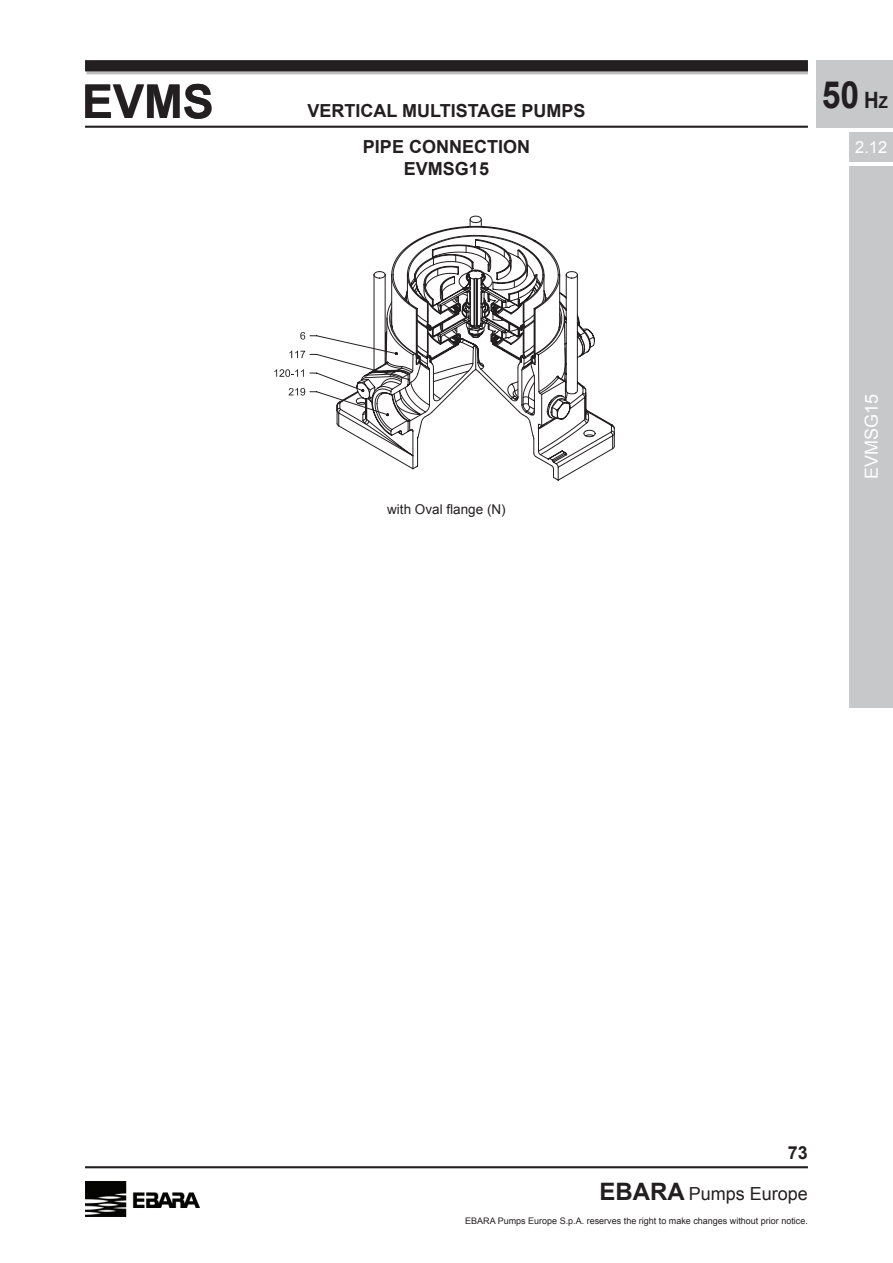
<style>
.page{position:relative;width:893px;height:1263px;background:#fff}
.page>*{position:absolute;margin:0;border:0;box-sizing:border-box;transform-origin:0 0}
.t1{font:700 46.5px "Arial";color:#231f20}
.t2{font:700 37.5px "Arial";color:#231f20;scale:.9 1}
.t3{font:700 18px/21.6px "Arial";color:#231f20;text-align:center}
.t4{font:18px "Arial";color:#fff}
.t5{font:18px "Arial";color:#231f20}
.t6{font:16.5px "Arial";color:#fff}
.t7{font:13.5px "Arial";color:#231f20}
.t8{font:9px "Arial";color:#231f20}
.s1{font-size:22.5px}
.s2{font-size:16.5px}
.s3{font-weight:700;font-size:24px}
</style>
<div class="page">
<svg style="left:85px;top:60px;width:723px;height:14px;background:#413e3f"></svg>
<div style="left:816px;top:60px;width:77px;height:68px;background:#c7c8ca"></div>
<hr style="left:85px;top:126px;width:723px;height:2px;background:#231f20">
<hr style="left:85px;top:1166px;width:723px;height:2px;background:#231f20">
<img style="left:85px;top:1181px;width:115px;height:35px">
<div style="left:849px;top:132px;width:44px;height:30px;background:#c7c8ca"></div>
<div style="left:849px;top:166px;width:44px;height:541px;background:#c7c8ca"></div>
<svg style="left:409px;top:226px;width:173px;height:243px"></svg>
<svg style="left:274px;top:235px;width:340px;height:232px"></svg>
<h1 class="t1" style="left:82px;top:71px;width:133px">EVMS</h1>
<h3 class="t3" style="left:307px;top:101px;width:280px">VERTICAL MULTISTAGE PUMPS</h3>
<h3 class="t3" style="left:363px;top:137px;width:169px">PIPE CONNECTION<br>EVMSG15</h3>
<h3 class="t7" style="left:387px;top:501px;width:120px">with Oval flange (N)</h3>
<h2 class="t2" style="left:822px;top:69px;width:75px">50 <span class="s1">H</span><span class="s2">Z</span></h2>
<h3 class="t6" style="left:855px;top:136px;width:34px">2.12</h3>
<h3 class="t6" style="left:860px;top:136px;width:24px">2.9</h3>
<h3 class="t6" style="left:873px;top:136px;width:11px">8</h3>
<h3 class="t6" style="left:878px;top:136px;width:11px">0</h3>
<h3 class="t6" style="left:877px;top:136px;width:11px">1</h3>
<h3 class="t4" style="left:860px;top:483px;width:95px;rotate:-90deg">EVMS(L)15</h3>
<h3 class="t4" style="left:860px;top:400px;width:12px;rotate:-90deg">0</h3>
<h3 class="t4" style="left:860px;top:479px;width:87px;rotate:-90deg">EVMSG15</h3>
<h3 class="t4" style="left:860px;top:405px;width:12px;rotate:-90deg">3</h3>
<h3 class="t4" style="left:860px;top:427px;width:34px;rotate:-90deg">(L)1</h3>
<h3 class="t3" style="left:788px;top:1143px;width:22px">73</h3>
<h3 class="t5" style="left:599px;top:1182px;width:210px"><span class="s3">EBARA</span> Pumps Europe</h3>
<p class="t8" style="left:465px;top:1214px;width:344px">EBARA Pumps Europe S.p.A. reserves the right to make changes without prior notice.</p>
</div>
